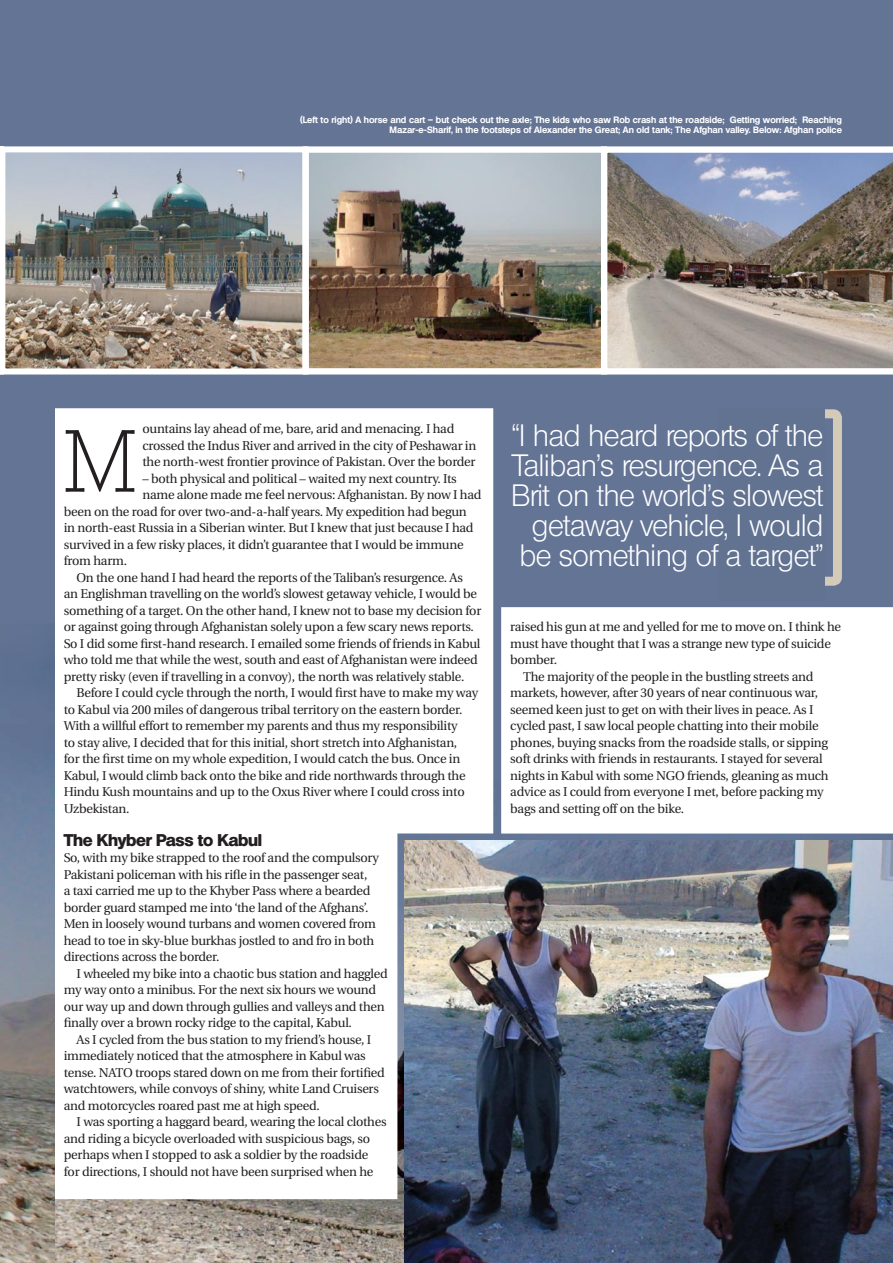
<style>
.page{position:relative;width:893px;height:1263px;background:#fff}
.page>*{position:absolute;margin:0;border:0;box-sizing:border-box;transform-origin:0 0}
._2ndPara{font:200 85.65px "Stafford";color:#231f20}
._2ndPara-2{font:300 30px/30px "Olympia";letter-spacing:-.02em;color:#fff;text-align:right}
._2ndPara-3{font:800 16.5px "Olympia";letter-spacing:-.02em;color:#231f20}
._2ndPara-4{font:12.75px/16.5px "Utopia";letter-spacing:-.02em;color:#231f20}
.Pic_caption{font:700 9px/10.5px "Olympia";color:#fff;text-align:right}
</style>
<div class="page">
<img style="left:55px;top:0;width:838px;height:1263px">
<svg style="left:55px;top:833px;width:342px;height:366px"></svg>
<svg style="left:55px;top:408px;width:438px;height:425px"></svg>
<img style="left:0;top:0;width:55px;height:1263px">
<img style="left:7px;top:153px;width:593px;height:214px">
<div style="left:0;top:146px;width:308px;height:228px;border:6px solid #fff"></div>
<div style="left:303px;top:146px;width:304px;height:228px;border:6px solid #fff"></div>
<img style="left:601px;top:146px;width:292px;height:228px">
<img style="left:405px;top:841px;width:488px;height:422px">
<svg style="left:0;top:146px;width:4px;height:228px"></svg>
<svg style="left:501px;top:607px;width:392px;height:226px"></svg>
<div style="left:756px;top:409px;width:86px;height:177px;border:9px solid #d3cab7;border-radius:4px"></div>
<div style="left:719px;top:408px;width:106px;height:192px;background:#627392"></div>
<p class="Pic_caption" style="left:300px;top:114px;width:543px">(Left to right) A horse and cart – but check out the axle; The kids who saw Rob crash at the roadside; Getting worried; Reaching<br>Mazar-e-Sharif, in the footsteps of Alexander the Great; An old tank; The Afghan valley. Below: Afghan police</p>
<p class="_2ndPara" style="left:64px;top:411px;width:74px">M</p>
<p class="_2ndPara-4" style="left:142px;top:421px;width:335px">ountains lay ahead of me, bare, arid and menacing. I had crossed the Indus River and arrived in the city of Peshawar in the north-west frontier province of Pakistan. Over the border</p>
<p class="_2ndPara-4" style="left:142px;top:470px;width:316px">– both physical and political – waited my next country. Its</p>
<p class="_2ndPara-4" style="left:142px;top:487px;width:341px">name alone made me feel nervous: Afghanistan. By now I had</p>
<p class="_2ndPara-4" style="left:64px;top:503px;width:405px">been on the road for over two-and-a-half years. My expedition had begun</p>
<p class="_2ndPara-4" style="left:64px;top:520px;width:411px">in north-east Russia in a Siberian winter. But I knew that just because I had</p>
<p class="_2ndPara-4" style="left:64px;top:536px;width:401px">survived in a few risky places, it didn’t guarantee that I would be immune</p>
<p class="_2ndPara-4" style="left:64px;top:553px;width:65px">from harm.</p>
<p class="_2ndPara-4" style="left:64px;top:569px;width:419px;text-indent:13px">On the one hand I had heard the reports of the Taliban’s resurgence. As<br>an Englishman travelling on the world’s slowest getaway vehicle, I would be something of a target. On the other hand, I knew not to base my decision for or against going through Afghanistan solely upon a few scary news reports.<br>So I did some first-hand research. I emailed some friends of friends in Kabul who told me that while the west, south and east of Afghanistan were indeed pretty risky (even if travelling in a convoy), the north was relatively stable.</p>
<p class="_2ndPara-4" style="left:64px;top:685px;width:416px;text-indent:13px">Before I could cycle through the north, I would first have to make my way to Kabul via 200 miles of dangerous tribal territory on the eastern border.<br>With a willful effort to remember my parents and thus my responsibility<br>to stay alive, I decided that for this initial, short stretch into Afghanistan,<br>for the first time on my whole expedition, I would catch the bus. Once in Kabul, I would climb back onto the bike and ride northwards through the Hindu Kush mountains and up to the Oxus River where I could cross into Uzbekistan.</p>
<p class="_2ndPara-3" style="left:64px;top:830px;width:200px">The Khyber Pass to Kabul</p>
<p class="_2ndPara-4" style="left:64px;top:850px;width:317px">So, with my bike strapped to the roof and the compulsory Pakistani policeman with his rifle in the passenger seat,<br>a taxi carried me up to the Khyber Pass where a bearded border guard stamped me into ‘the land of the Afghans’.<br>Men in loosely wound turbans and women covered from head to toe in sky-blue burkhas jostled to and fro in both directions across the border.</p>
<p class="_2ndPara-4" style="left:64px;top:965px;width:326px;text-indent:13px">I wheeled my bike into a chaotic bus station and haggled my way onto a minibus. For the next six hours we wound our way up and down through gullies and valleys and then finally over a brown rocky ridge to the capital, Kabul.</p>
<p class="_2ndPara-4" style="left:64px;top:1031px;width:323px;text-indent:13px">As I cycled from the bus station to my friend’s house, I immediately noticed that the atmosphere in Kabul was tense. NATO troops stared down on me from their fortified watchtowers, while convoys of shiny, white Land Cruisers and motorcycles roared past me at high speed.</p>
<p class="_2ndPara-4" style="left:64px;top:1114px;width:324px;text-indent:13px">I was sporting a haggard beard, wearing the local clothes and riding a bicycle overloaded with suspicious bags, so perhaps when I stopped to ask a soldier by the roadside for directions, I should not have been surprised when he</p>
<p class="_2ndPara-2" style="left:511px;top:420px;width:314px">“I had heard reports of the<br>Taliban’s resurgence. As a<br>Brit on the world’s slowest getaway vehicle, I would be something of a target”</p>
<p class="_2ndPara-4" style="left:510px;top:619px;width:332px">raised his gun at me and yelled for me to move on. I think he must have thought that I was a strange new type of suicide bomber.</p>
<p class="_2ndPara-4" style="left:510px;top:668px;width:320px;text-indent:13px">The majority of the people in the bustling streets and markets, however, after 30 years of near continuous war, seemed keen just to get on with their lives in peace. As I cycled past, I saw local people chatting into their mobile phones, buying snacks from the roadside stalls, or sipping soft drinks with friends in restaurants. I stayed for several nights in Kabul with some NGO friends, gleaning as much advice as I could from everyone I met, before packing my bags and setting off on the bike.</p>
</div>
